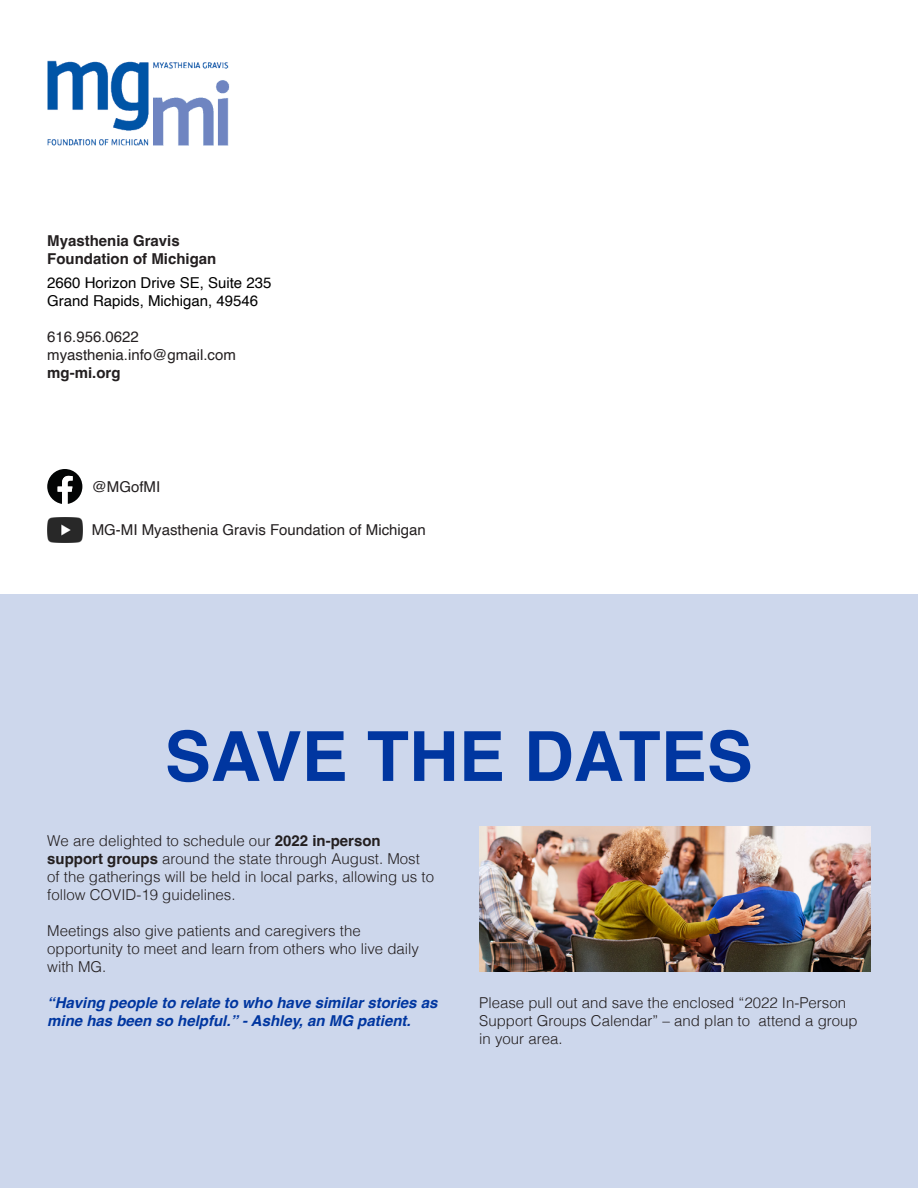
<style>
.page{position:relative;width:918px;height:1188px;background:#fff}
.page>*{position:absolute;margin:0;border:0;box-sizing:border-box;transform-origin:0 0}
.t1{font:700 69px "Helvetica";color:#0036a0}
.t2{font:300 15px/18px "Helvetica";color:#231f20}
.t3{font:italic 700 15px/18px "Helvetica";color:#0036a0}
.t4{font:15px "Helvetica";color:#231f20}
.t5{font:15px "Helvetica";color:#000}
.t6{font:700 15px "Helvetica";color:#231f20}
.s1{font-weight:700}
</style>
<div class="page">
<div style="left:0;top:594px;width:918px;height:594px;background:#cdd7ec"></div>
<img style="left:47px;top:60px;width:183px;height:86px">
<svg style="left:47px;top:469px;width:35px;height:35px"></svg>
<img style="left:47px;top:517px;width:35px;height:25px">
<img style="left:479px;top:826px;width:392px;height:146px">
<p class="t6" style="left:47px;top:231px;width:134px">Myasthenia Gravis</p>
<p class="t6" style="left:47px;top:249px;width:171px">Foundation of Michigan</p>
<p class="t5" style="left:47px;top:271px;width:226px">2660 Horizon Drive SE, Suite 235</p>
<p class="t5" style="left:47px;top:289px;width:212px">Grand Rapids, Michigan, 49546</p>
<p class="t4" style="left:47px;top:325px;width:93px">616.956.0622</p>
<p class="t4" style="left:47px;top:343px;width:190px">myasthenia.info@gmail.com</p>
<p class="t6" style="left:47px;top:364px;width:75px">mg-mi.org</p>
<p class="t4" style="left:92px;top:475px;width:70px">@MGofMI</p>
<p class="t4" style="left:92px;top:518px;width:336px">MG-MI Myasthenia Gravis Foundation of Michigan</p>
<p class="t1" style="left:165px;top:715px;width:589px">SAVE THE DATES</p>
<p class="t2" style="left:47px;top:831px;width:388px">We are delighted to schedule our <span class="s1">2022 in-person support groups</span> around the state through August. Most of the gatherings will be held in local parks, allowing us to follow COVID-19 guidelines.</p>
<p class="t2" style="left:47px;top:921px;width:373px">Meetings also give patients and caregivers the opportunity to meet and learn from others who live daily with MG.</p>
<p class="t3" style="left:47px;top:995px;width:392px">“Having people to relate to who have similar stories as mine has been so helpful.” - Ashley, an MG patient.</p>
<p class="t2" style="left:479px;top:993px;width:380px">Please pull out and save the enclosed “2022 In-Person<br>Support Groups Calendar” – and plan to attend a group in your area.</p>
</div>
